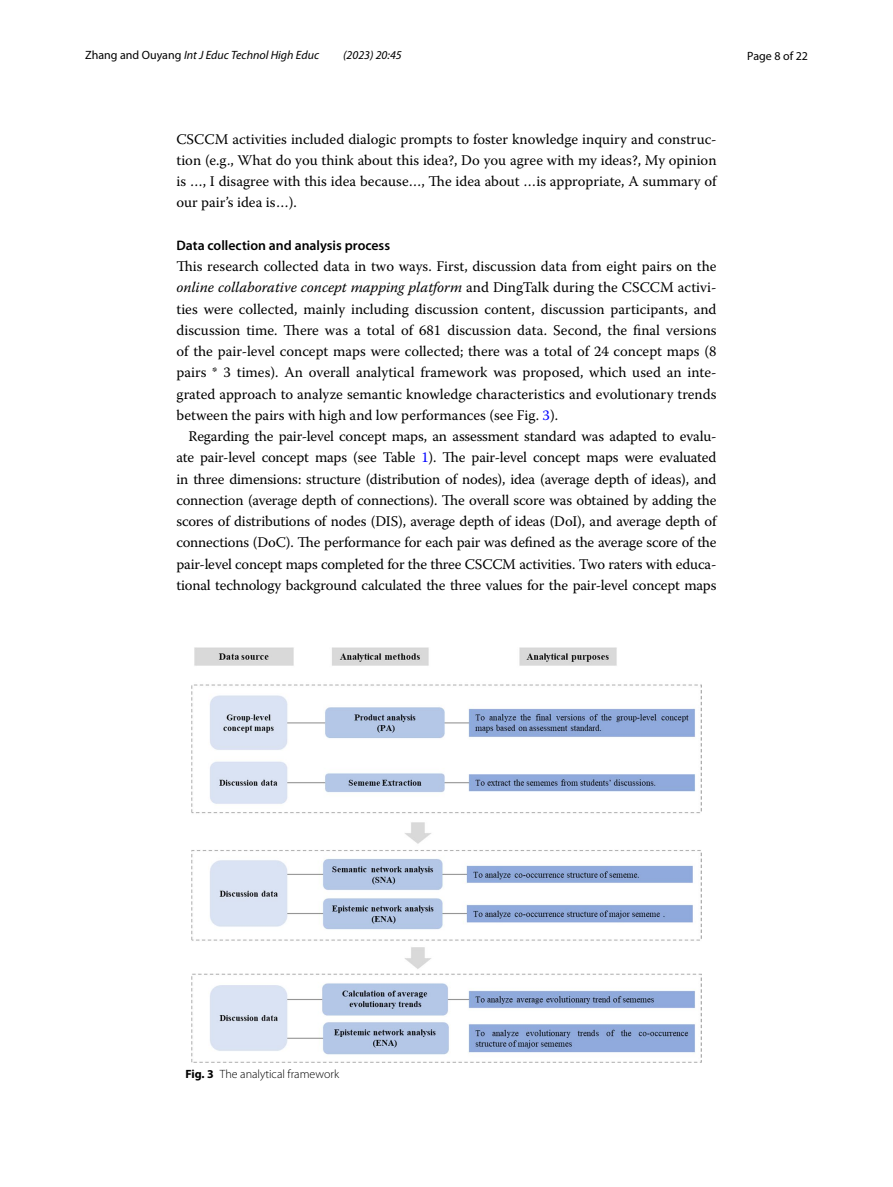
<style>
.page{position:relative;width:893px;height:1187px;background:#fff}
.page>*{position:absolute;margin:0;border:0;box-sizing:border-box;transform-origin:0 0}
.t1{font:14.7px/21.3px "Warnock Pro";color:#000;text-align:justify}
.t2{font:600 13.8px "Myriad Pro";color:#000}
.t3{font:italic 12px "Myriad Pro";color:#000}
.t4{font:300 12px "Myriad Pro";color:#000}
.t5{font:12px "Myriad Pro";color:#000}
.s1{font-style:normal}
.s2{font-style:italic}
.s3{color:#00f}
.s4{font-weight:700}
</style>
<div class="page">
<img style="left:191px;top:648px;width:511px;height:414px">
<p class="t3" style="left:85px;top:48px;width:236px"><span class="s1">Zhang and Ouyang</span> Int J Educ Technol High Educ</p>
<p class="t3" style="left:343px;top:48px;width:60px">(2023) 20:45</p>
<p class="t5" style="left:747px;top:48px;width:62px">Page 8 of 22</p>
<p class="t1" style="left:176px;top:128px;width:542px">CSCCM activities included dialogic prompts to foster knowledge inquiry and construc&shy;tion (e.g., What do you think about this idea?, Do you agree with my ideas?, My opinion is …, I disagree with this idea because…, The idea about …is appropriate, A summary of our pair’s idea is…).</p>
<p class="t2" style="left:176px;top:236px;width:215px">Data collection and analysis process</p>
<p class="t1" style="left:176px;top:255px;width:542px">This research collected data in two ways. First, discussion data from eight pairs on the <span class="s2">online collaborative concept mapping platform</span> and DingTalk during the CSCCM activi&shy;ties were collected, mainly including discussion content, discussion participants, and discussion time. There was a total of 681 discussion data. Second, the final versions of the pair-level concept maps were collected; there was a total of 24 concept maps (8 pairs * 3 times). An overall analytical framework was proposed, which used an inte&shy;grated approach to analyze semantic knowledge characteristics and evolutionary trends between the pairs with high and low performances (see Fig. <span class="s3">3</span>).</p>
<p class="t1" style="left:176px;top:425px;width:542px;text-indent:12px">Regarding the pair-level concept maps, an assessment standard was adapted to evalu&shy;ate pair-level concept maps (see Table <span class="s3">1</span>). The pair-level concept maps were evaluated in three dimensions: structure (distribution of nodes), idea (average depth of ideas), and connection (average depth of connections). The overall score was obtained by adding the scores of distributions of nodes (DIS), average depth of ideas (DoI), and average depth of connections (DoC). The performance for each pair was defined as the average score of the pair-level concept maps completed for the three CSCCM activities. Two raters with educa&shy;tional technology background calculated the three values for the pair-level concept maps</p>
<p class="t4" style="left:185px;top:1067px;width:155px"><span class="s4">Fig. 3</span> The analytical framework</p>
</div>
